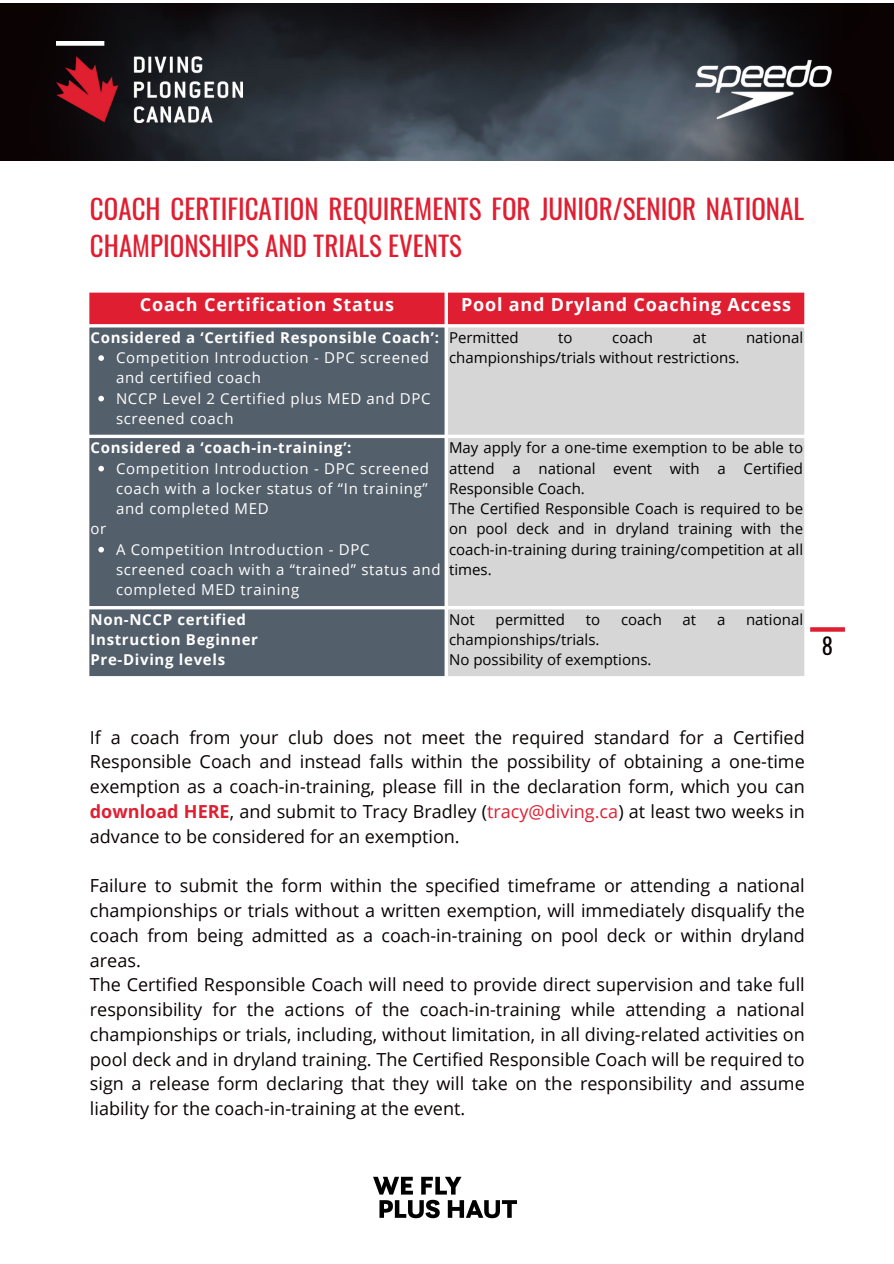
<style>
.page{position:relative;width:894px;height:1264px;background:#fff}
.page>*{position:absolute;margin:0;border:0;box-sizing:border-box;transform-origin:0 0}
.t1{font:27px/37.2px "Oswald";color:#df1f31}
.t2{font:22.5px "Oswald";color:#0a0203}
.t3{font:18px/24.8px "Open Sans";color:#0a0203;text-align:justify}
.t4{font:700 18px "Open Sans";letter-spacing:.045em;color:#fff}
.t5{font:15px/20.2px "Open Sans";color:#000;text-align:justify}
.t6{font:15px/20.2px "Open Sans";letter-spacing:.045em;color:#fff}
.t7{font:700 15px "Open Sans";letter-spacing:.045em;color:#fff}
.s1{font-weight:700;color:#df1f31}
.s2{color:#df1f31}
</style>
<div class="page">
<img style="left:0;top:4px;width:893px;height:156px">
<svg style="left:810px;top:627px;width:34px;height:4px"></svg>
<img style="left:56px;top:41px;width:187px;height:81px">
<div style="left:89px;top:292px;width:715px;height:32px;background:#df1f31"></div>
<div style="left:89px;top:327px;width:355px;height:349px;background:#535f6b"></div>
<div style="left:448px;top:327px;width:356px;height:349px;background:#d6d6d6"></div>
<svg style="left:98px;top:355px;width:6px;height:6px"></svg>
<svg style="left:98px;top:396px;width:6px;height:5px"></svg>
<svg style="left:98px;top:466px;width:6px;height:5px"></svg>
<svg style="left:98px;top:547px;width:6px;height:5px"></svg>
<img style="left:373px;top:1176px;width:144px;height:43px">
<img style="left:670px;top:50px;width:174px;height:78px">
<p class="t1" style="left:90px;top:189px;width:715px">COACH CERTIFICATION REQUIREMENTS FOR JUNIOR/SENIOR NATIONAL<br>CHAMPIONSHIPS AND TRIALS EVENTS</p>
<p class="t4" style="left:140px;top:292px;width:255px">Coach Certification Status</p>
<h1 class="t4" style="left:461px;top:292px;width:331px">Pool and Dryland Coaching Access</h1>
<p class="t7" style="left:90px;top:327px;width:350px">Considered a ‘Certified Responsible Coach’:</p>
<p class="t6" style="left:116px;top:347px;width:314px">Competition Introduction - DPC screened and certified coach</p>
<p class="t6" style="left:116px;top:388px;width:316px">NCCP Level 2 Certified plus MED and DPC screened coach</p>
<p class="t5" style="left:449px;top:327px;width:71px">Permitted</p>
<p class="t5" style="left:558px;top:327px;width:16px">to</p>
<p class="t5" style="left:612px;top:327px;width:42px">coach</p>
<p class="t5" style="left:692px;top:327px;width:15px">at</p>
<p class="t5" style="left:745px;top:327px;width:59px">national</p>
<p class="t5" style="left:449px;top:347px;width:292px">championships/trials without restrictions.</p>
<p class="t7" style="left:90px;top:437px;width:262px">Considered a ‘coach-in-training’:</p>
<p class="t6" style="left:116px;top:458px;width:314px;text-align:justify">Competition Introduction - DPC screened coach with a locker status of “In training” and completed MED</p>
<p class="t6" style="left:90px;top:518px;width:17px">or</p>
<p class="t6" style="left:116px;top:539px;width:326px">A Competition Introduction - DPC screened coach with a “trained” status and completed MED training</p>
<p class="t7" style="left:90px;top:608px;width:157px">Non-NCCP certified</p>
<p class="t7" style="left:90px;top:629px;width:169px">Instruction Beginner</p>
<p class="t7" style="left:90px;top:649px;width:136px">Pre-Diving levels</p>
<p class="t5" style="left:449px;top:437px;width:355px">May apply for a one-time exemption to be able to attend a national event with a Certified Responsible Coach.</p>
<p class="t5" style="left:449px;top:498px;width:355px">The Certified Responsible Coach is required to be on pool deck and in dryland training with the coach-in-training during training/competition at all times.</p>
<p class="t5" style="left:449px;top:609px;width:27px">Not</p>
<p class="t5" style="left:495px;top:609px;width:71px">permitted</p>
<p class="t5" style="left:585px;top:609px;width:16px">to</p>
<p class="t5" style="left:620px;top:609px;width:42px">coach</p>
<p class="t5" style="left:682px;top:609px;width:15px">at</p>
<p class="t5" style="left:716px;top:609px;width:10px">a</p>
<p class="t5" style="left:745px;top:609px;width:59px">national</p>
<p class="t5" style="left:449px;top:629px;width:152px">championships/trials.</p>
<p class="t5" style="left:449px;top:649px;width:204px">No possibility of exemptions.</p>
<p class="t2" style="left:821px;top:628px;width:13px">8</p>
<p class="t3" style="left:90px;top:724px;width:716px">If a coach from your club does not meet the required standard for a Certified Responsible Coach and instead falls within the possibility of obtaining a one-time exemption as a coach-in-training, please fill in the declaration form, which you can <span class="s1">download HERE</span>, and submit to Tracy Bradley (<span class="s2">tracy@diving.ca</span>) at least two weeks in advance to be considered for an exemption.</p>
<p class="t3" style="left:90px;top:872px;width:716px">Failure to submit the form within the specified timeframe or attending a national championships or trials without a written exemption, will immediately disqualify the coach from being admitted as a coach-in-training on pool deck or within dryland areas.</p>
<p class="t3" style="left:90px;top:971px;width:716px">The Certified Responsible Coach will need to provide direct supervision and take full responsibility for the actions of the coach-in-training while attending a national championships or trials, including, without limitation, in all diving-related activities on pool deck and in dryland training. The Certified Responsible Coach will be required to sign a release form declaring that they will take on the responsibility and assume liability for the coach-in-training at the event.</p>
</div>
